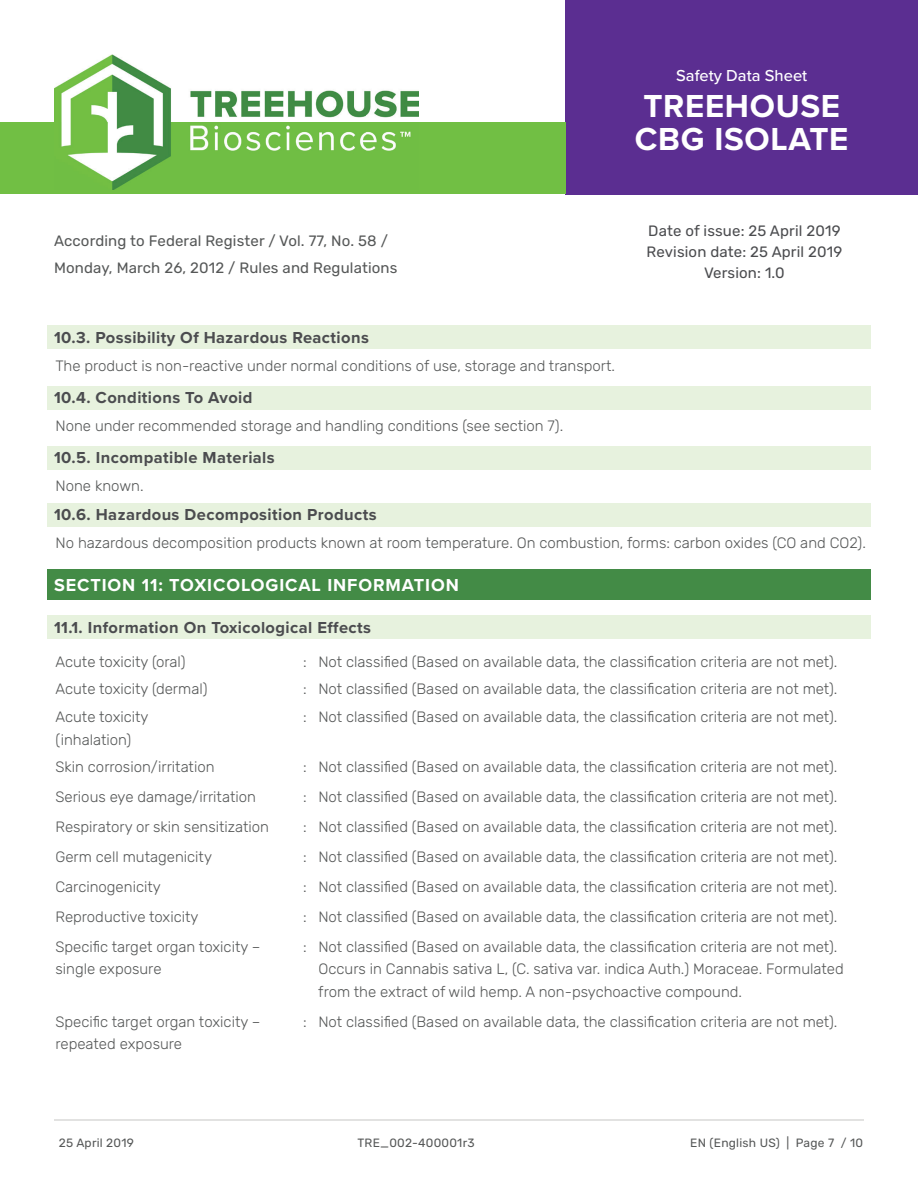
<style>
.page{position:relative;width:918px;height:1188px;background:#fff}
.page>*{position:absolute;margin:0;border:0;box-sizing:border-box;transform-origin:0 0}
.t1{font:700 33px/33px "Proxima Nova";letter-spacing:.02em;color:#fff}
.t2{font:700 18px "Proxima Nova";letter-spacing:.05em;color:#fff}
.t3{font:700 16.5px "Proxima Nova";letter-spacing:.025em;color:#4b4c4f}
.t4{font:500 16.5px "Proxima Nova";color:#fff}
.t5{font:300 15px/30px "Rubik";color:#565858}
.t6{font:15px/27px "Rubik";letter-spacing:.01em;color:#565858}
.t7{font:15px/21px "Rubik";letter-spacing:.01em;color:#4b4c4f;text-align:center}
.t8{font:12px "Rubik";letter-spacing:.02em;color:#565858}
</style>
<div class="page">
<hr style="left:54px;top:1120px;width:809px;height:1px;background:#e2e2e1">
<div style="left:47px;top:325px;width:824px;height:24px;background:#e7f2de"></div>
<div style="left:47px;top:386px;width:824px;height:23px;background:#e7f2de"></div>
<div style="left:47px;top:446px;width:824px;height:23px;background:#e7f2de"></div>
<div style="left:47px;top:503px;width:824px;height:23px;background:#e7f2de"></div>
<div style="left:47px;top:616px;width:824px;height:23px;background:#e7f2de"></div>
<div style="left:47px;top:569px;width:824px;height:29px;background:#438b46"></div>
<div style="left:47px;top:571px;width:824px;height:29px;background:#438b46"></div>
<div style="left:565px;top:0;width:353px;height:194px;background:#5b2e91"></div>
<div style="left:0;top:122px;width:565px;height:72px;background:#71bf44"></div>
<img style="left:54px;top:54px;width:365px;height:136px">
<p class="t4" style="left:676px;top:63px;width:133px">Safety Data Sheet</p>
<h1 class="t1" style="left:635px;top:88px;width:215px">TREEHOUSE<br>CBG ISOLATE</h1>
<p class="t6" style="left:54px;top:228px;width:345px">According to Federal Register / Vol. 77, No. 58 /<br>Monday, March 26, 2012 / Rules and Regulations</p>
<p class="t7" style="left:647px;top:221px;width:197px">Date of issue: 25 April 2019<br>Revision date: 25 April 2019<br>Version: 1.0</p>
<p class="t3" style="left:54px;top:325px;width:316px">10.3. Possibility Of Hazardous Reactions</p>
<p class="t5" style="left:56px;top:351px;width:561px">The product is non-reactive under normal conditions of use, storage and transport.</p>
<p class="t3" style="left:54px;top:385px;width:200px">10.4. Conditions To Avoid</p>
<p class="t5" style="left:56px;top:411px;width:509px">None under recommended storage and handling conditions (see section 7).</p>
<p class="t3" style="left:54px;top:445px;width:222px">10.5. Incompatible Materials</p>
<p class="t5" style="left:56px;top:471px;width:90px">None known.</p>
<p class="t3" style="left:54px;top:502px;width:324px">10.6. Hazardous Decomposition Products</p>
<p class="t5" style="left:56px;top:528px;width:812px">No hazardous decomposition products known at room temperature. On combustion, forms: carbon oxides (CO and CO2).</p>
<p class="t2" style="left:54px;top:571px;width:406px">SECTION 11: TOXICOLOGICAL INFORMATION</p>
<p class="t3" style="left:54px;top:615px;width:319px">11.1. Information On Toxicological Effects</p>
<p class="t5" style="left:56px;top:649px;width:154px;line-height:27px">Acute toxicity (oral)<br>Acute toxicity (dermal)</p>
<p class="t5" style="left:56px;top:706px;width:95px;line-height:22.5px">Acute toxicity (inhalation)</p>
<p class="t5" style="left:56px;top:752px;width:215px">Skin corrosion/irritation<br>Serious eye damage/irritation<br>Respiratory or skin sensitization<br>Germ cell mutagenicity<br>Carcinogenicity<br>Reproductive toxicity</p>
<p class="t5" style="left:303px;top:649px;width:536px;line-height:27px">: Not classified (Based on available data, the classification criteria are not met). : Not classified (Based on available data, the classification criteria are not met).</p>
<p class="t5" style="left:303px;top:703px;width:536px">: Not classified (Based on available data, the classification criteria are not met).</p>
<p class="t5" style="left:303px;top:752px;width:536px;text-align:justify">: Not classified (Based on available data, the classification criteria are not met). : Not classified (Based on available data, the classification criteria are not met). : Not classified (Based on available data, the classification criteria are not met). : Not classified (Based on available data, the classification criteria are not met). : Not classified (Based on available data, the classification criteria are not met). : Not classified (Based on available data, the classification criteria are not met).</p>
<p class="t5" style="left:56px;top:936px;width:207px;line-height:22.5px">Specific target organ toxicity – single exposure</p>
<p class="t5" style="left:56px;top:1011px;width:207px;line-height:22.5px">Specific target organ toxicity – repeated exposure</p>
<p class="t5" style="left:318px;top:936px;width:527px;line-height:22.5px;text-indent:-15px">: Not classified (Based on available data, the classification criteria are not met).<br>Occurs in Cannabis sativa L, (C. sativa var. indica Auth.) Moraceae. Formulated from the extract of wild hemp. A non-psychoactive compound.</p>
<p class="t5" style="left:303px;top:1007px;width:536px">: Not classified (Based on available data, the classification criteria are not met).</p>
<p class="t8" style="left:59px;top:1136px;width:77px">25 April 2019</p>
<p class="t8" style="left:690px;top:1136px;width:174px">EN (English US) | Page 7 / 10</p>
<p class="t8" style="left:357px;top:1136px;width:119px">TRE_002-400001r3</p>
</div>
